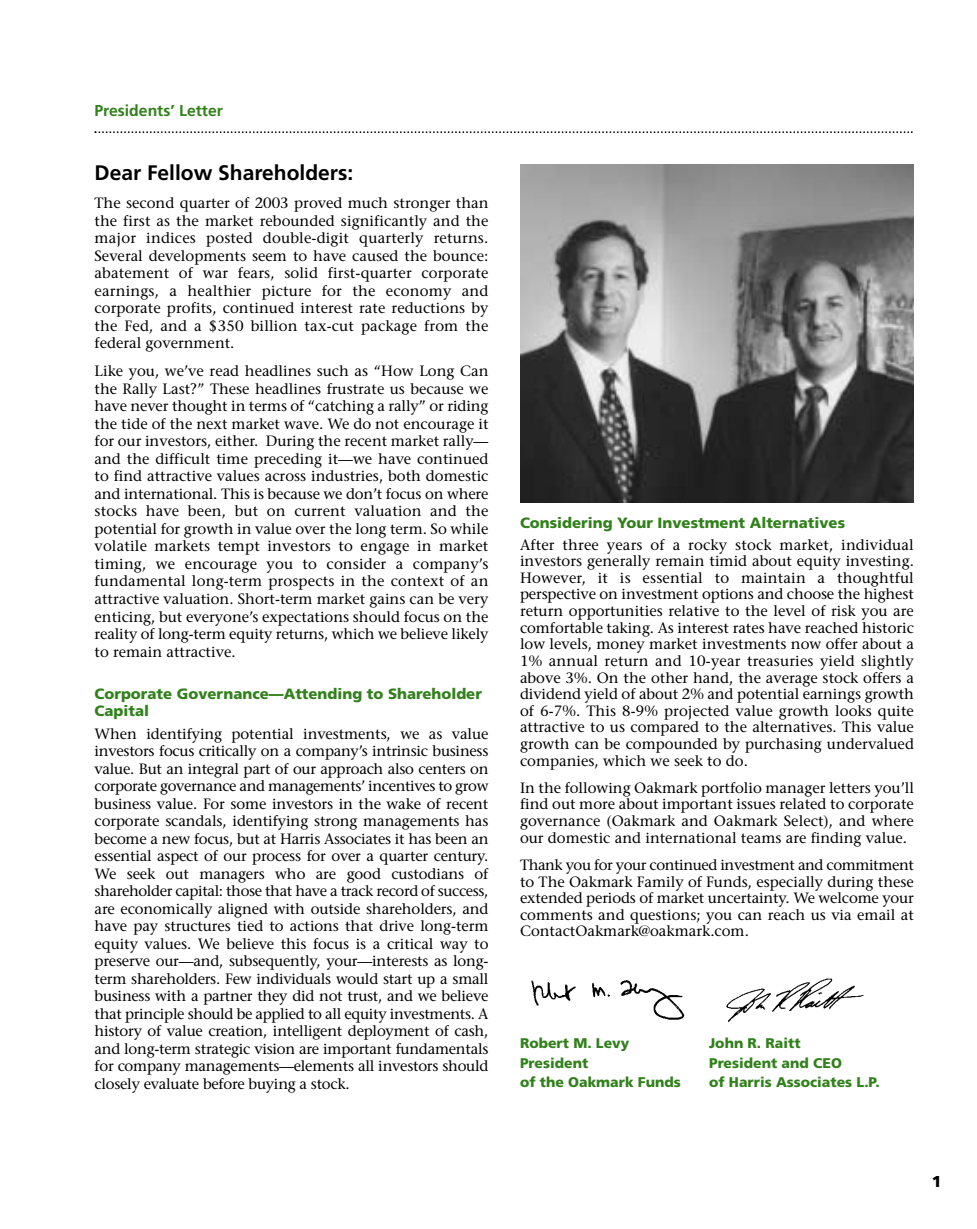
<style>
.page{position:relative;width:977px;height:1229px;background:#fff}
.page>*{position:absolute;margin:0;border:0;box-sizing:border-box;transform-origin:0 0}
.t1{font:700 21px "Frutiger";color:#000}
.t2{font:700 15.75px "Frutiger";color:#31811b}
.t3{font:900 15.75px "Frutiger";color:#000}
.t4{font:14.88px/17.5px "Stone Serif";color:#000;text-align:justify}
.t5{font:900 14.88px/17.5px "Frutiger";color:#31811b}
.t6{font:900 14px "Frutiger";color:#31811b}
</style>
<div class="page">
<svg style="left:94px;top:131px;width:818px;height:2px"></svg>
<img style="left:726px;top:978px;width:138px;height:44px">
<img style="left:531px;top:980px;width:154px;height:40px">
<img style="left:520px;top:165px;width:394px;height:337px">
<p class="t2" style="left:94px;top:104px;width:130px">Presidents’ Letter</p>
<h1 class="t1" style="left:94px;top:164px;width:260px">Dear Fellow Shareholders:</h1>
<p class="t4" style="left:94px;top:196px;width:395px">The second quarter of 2003 proved much stronger than the first as the market rebounded significantly and the major indices posted double-digit quarterly returns.<br>Several developments seem to have caused the bounce: abatement of war fears, solid first-quarter corporate earnings, a healthier picture for the economy and corporate profits, continued interest rate reductions by the Fed, and a $350 billion tax-cut package from the federal government.</p>
<p class="t4" style="left:94px;top:364px;width:395px">Like you, we’ve read headlines such as “How Long Can the Rally Last?” These headlines frustrate us because we have never thought in terms of “catching a rally” or riding the tide of the next market wave. We do not encourage it for our investors, either. During the recent market rally— and the difficult time preceding it—we have continued to find attractive values across industries, both domestic and international. This is because we don’t focus on where stocks have been, but on current valuation and the potential for growth in value over the long term. So while volatile markets tempt investors to engage in market timing, we encourage you to consider a company’s fundamental long-term prospects in the context of an attractive valuation. Short-term market gains can be very enticing, but everyone’s expectations should focus on the reality of long-term equity returns, which we believe likely to remain attractive.</p>
<p class="t5" style="left:94px;top:685px;width:389px">Corporate Governance—Attending to Shareholder<br>Capital</p>
<p class="t4" style="left:94px;top:726px;width:395px">When identifying potential investments, we as value investors focus critically on a company’s intrinsic business value. But an integral part of our approach also centers on corporate governance and managements’ incentives to grow business value. For some investors in the wake of recent corporate scandals, identifying strong managements has become a new focus, but at Harris Associates it has been an essential aspect of our process for over a quarter century.<br>We seek out managers who are good custodians of shareholder capital: those that have a track record of success, are economically aligned with outside shareholders, and have pay structures tied to actions that drive long-term equity values. We believe this focus is a critical way to preserve our—and, subsequently, your—interests as long&shy;term shareholders. Few individuals would start up a small business with a partner they did not trust, and we believe that principle should be applied to all equity investments. A history of value creation, intelligent deployment of cash, and long-term strategic vision are important fundamentals for company managements—elements all investors should closely evaluate before buying a stock.</p>
<p class="t5" style="left:520px;top:515px;width:326px">Considering Your Investment Alternatives</p>
<p class="t4" style="left:520px;top:537px;width:395px;line-height:16.6px">After three years of a rocky stock market, individual investors generally remain timid about equity investing.<br>However, it is essential to maintain a thoughtful perspective on investment options and choose the highest return opportunities relative to the level of risk you are comfortable taking. As interest rates have reached historic low levels, money market investments now offer about a 1% annual return and 10-year treasuries yield slightly above 3%. On the other hand, the average stock offers a dividend yield of about 2% and potential earnings growth of 6-7%. This 8-9% projected value growth looks quite attractive to us compared to the alternatives. This value growth can be compounded by purchasing undervalued companies, which we seek to do.</p>
<p class="t4" style="left:520px;top:781px;width:395px;line-height:16.6px">In the following Oakmark portfolio manager letters you’ll find out more about important issues related to corporate governance (Oakmark and Oakmark Select), and where our domestic and international teams are finding value.</p>
<p class="t4" style="left:520px;top:858px;width:395px;line-height:16.6px">Thank you for your continued investment and commitment to The Oakmark Family of Funds, especially during these extended periods of market uncertainty. We welcome your comments and questions; you can reach us via email at ContactOakmark@oakmark.com.</p>
<p class="t6" style="left:520px;top:1038px;width:111px">Robert M. Levy</p>
<p class="t6" style="left:709px;top:1038px;width:93px">John R. Raitt</p>
<p class="t6" style="left:520px;top:1057px;width:70px">President</p>
<p class="t6" style="left:709px;top:1057px;width:134px">President and CEO</p>
<p class="t6" style="left:520px;top:1076px;width:162px">of the Oakmark Funds</p>
<p class="t6" style="left:709px;top:1076px;width:172px">of Harris Associates L.P.</p>
<p class="t3" style="left:931px;top:1175px;width:11px">1</p>
</div>
